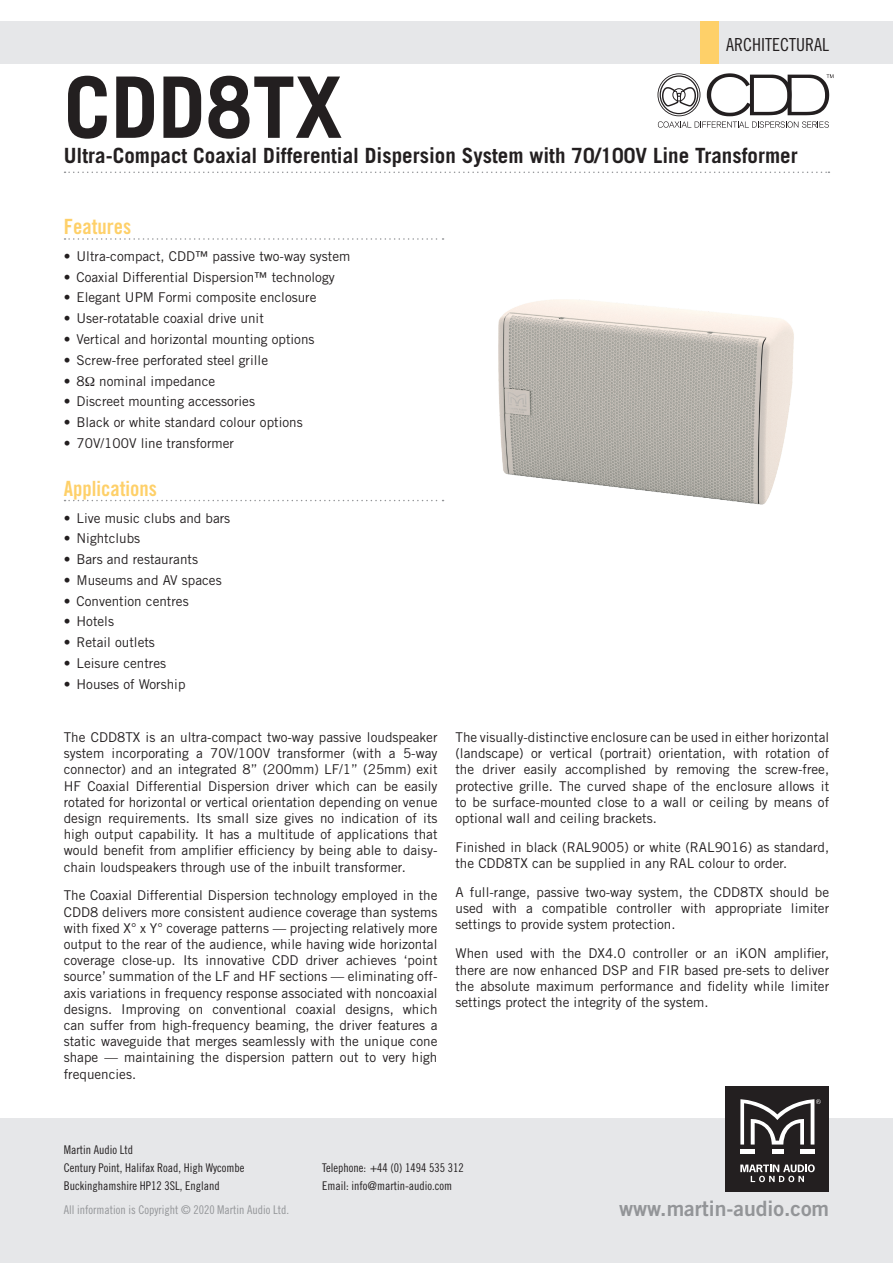
<style>
.page{position:relative;width:893px;height:1263px;background:#fff}
.page>*{position:absolute;margin:0;border:0;box-sizing:border-box;transform-origin:0 0}
.t1{font:700 84.9px "Trade Gothic";color:#231f20}
.t2{font:21.15px "Trade Gothic Bold Two";color:#939598}
.t3{font:700 21px "Trade Gothic";color:#231f20}
.t4{font:21px "Trade Gothic Bold Cond Twenty";color:#fed069}
.t5{font:18px "Trade Gothic Cond Eighteen";color:#231f20}
.t6{font:13.5px/16.2px "Trade Gothic";color:#231f20;text-align:justify}
.t7{font:12px/18px "Trade Gothic Cond Eighteen";color:#231f20}
.t8{font:12px "Trade Gothic Cond Eighteen";color:#939598}
</style>
<div class="page">
<div style="left:0;top:21px;width:893px;height:43px;background:#e6e7e9"></div>
<div style="left:0;top:1118px;width:893px;height:145px;background:#e6e7e9"></div>
<div style="left:725px;top:1086px;width:104px;height:106px;background:#231f20"></div>
<div style="left:740px;top:1149px;width:15px;height:5px;background:#fff"></div>
<div style="left:800px;top:1149px;width:14px;height:5px;background:#fff"></div>
<div style="left:772px;top:1149px;width:11px;height:5px;background:#fff"></div>
<svg style="left:740px;top:1164px;width:75px;height:18px"></svg>
<svg style="left:740px;top:1099px;width:81px;height:46px"></svg>
<div style="left:701px;top:21px;width:18px;height:43px;background:#fed069"></div>
<svg style="left:65px;top:172px;width:764px;height:1px"></svg>
<svg style="left:657px;top:73px;width:176px;height:55px"></svg>
<svg style="left:65px;top:238px;width:379px;height:2px"></svg>
<svg style="left:65px;top:500px;width:379px;height:1px"></svg>
<img style="left:498px;top:299px;width:296px;height:206px">
<h3 class="t5" style="left:726px;top:34px;width:104px">ARCHITECTURAL</h3>
<h1 class="t1" style="left:64px;top:55px;width:280px">CDD8TX</h1>
<h3 class="t3" style="left:64px;top:143px;width:735px">Ultra-Compact Coaxial Differential Dispersion System with 70/100V Line Transformer</h3>
<h3 class="t4" style="left:64px;top:214px;width:69px">Features</h3>
<p class="t6" style="left:64px;top:248px;width:288px">• Ultra-compact, CDD™ passive two-way system</p>
<p class="t6" style="left:64px;top:269px;width:272px">• Coaxial Differential Dispersion™ technology</p>
<p class="t6" style="left:64px;top:289px;width:254px">• Elegant UPM Formi composite enclosure</p>
<p class="t6" style="left:64px;top:310px;width:202px">• User-rotatable coaxial drive unit</p>
<p class="t6" style="left:64px;top:331px;width:252px">• Vertical and horizontal mounting options</p>
<p class="t6" style="left:64px;top:352px;width:206px">• Screw-free perforated steel grille</p>
<p class="t6" style="left:64px;top:372px;width:153px">• 8 nominal impedance</p>
<p class="t6" style="left:64px;top:393px;width:193px">• Discreet mounting accessories</p>
<p class="t6" style="left:64px;top:414px;width:240px">• Black or white standard colour options</p>
<p class="t6" style="left:64px;top:435px;width:172px">• 70V/100V line transformer</p>
<h3 class="t4" style="left:64px;top:475px;width:95px">Applications</h3>
<p class="t6" style="left:64px;top:509px;width:168px">• Live music clubs and bars</p>
<p class="t6" style="left:64px;top:530px;width:78px">• Nightclubs</p>
<p class="t6" style="left:64px;top:551px;width:136px">• Bars and restaurants</p>
<p class="t6" style="left:64px;top:572px;width:159px">• Museums and AV spaces</p>
<p class="t6" style="left:64px;top:592px;width:126px">• Convention centres</p>
<p class="t6" style="left:64px;top:613px;width:52px">• Hotels</p>
<p class="t6" style="left:64px;top:634px;width:93px">• Retail outlets</p>
<p class="t6" style="left:64px;top:655px;width:104px">• Leisure centres</p>
<p class="t6" style="left:64px;top:675px;width:123px">• Houses of Worship</p>
<p class="t6" style="left:64px;top:729px;width:375px">The CDD8TX is an ultra-compact two-way passive loudspeaker system incorporating a 70V/100V transformer (with a 5-way connector) and an integrated 8” (200mm) LF/1” (25mm) exit HF Coaxial Differential Dispersion driver which can be easily rotated for horizontal or vertical orientation depending on venue design requirements. Its small size gives no indication of its high output capability. It has a multitude of applications that would benefit from amplifier efficiency by being able to daisy&shy;chain loudspeakers through use of the inbuilt transformer.</p>
<p class="t6" style="left:64px;top:887px;width:375px">The Coaxial Differential Dispersion technology employed in the CDD8 delivers more consistent audience coverage than systems with fixed X° x Y° coverage patterns — projecting relatively more output to the rear of the audience, while having wide horizontal coverage close-up. Its innovative CDD driver achieves ‘point source’ summation of the LF and HF sections — eliminating off&shy;axis variations in frequency response associated with noncoaxial designs. Improving on conventional coaxial designs, which can suffer from high-frequency beaming, the driver features a static waveguide that merges seamlessly with the unique cone shape — maintaining the dispersion pattern out to very high frequencies.</p>
<p class="t6" style="left:455px;top:729px;width:375px">The visually-distinctive enclosure can be used in either horizontal (landscape) or vertical (portrait) orientation, with rotation of the driver easily accomplished by removing the screw-free, protective grille. The curved shape of the enclosure allows it to be surface-mounted close to a wall or ceiling by means of optional wall and ceiling brackets.</p>
<p class="t6" style="left:455px;top:839px;width:375px">Finished in black (RAL9005) or white (RAL9016) as standard, the CDD8TX can be supplied in any RAL colour to order.</p>
<p class="t6" style="left:455px;top:884px;width:375px">A full-range, passive two-way system, the CDD8TX should be used with a compatible controller with appropriate limiter settings to provide system protection.</p>
<p class="t6" style="left:455px;top:945px;width:375px">When used with the DX4.0 controller or an iKON amplifier, there are now enhanced DSP and FIR based pre-sets to deliver the absolute maximum performance and fidelity while limiter settings protect the integrity of the system.</p>
<p class="t7" style="left:64px;top:1140px;width:182px">Martin Audio Ltd<br>Century Point, Halifax Road, High Wycombe<br>Buckinghamshire HP12 3SL, England</p>
<p class="t8" style="left:64px;top:1202px;width:227px">All information is Copyright © 2020 Martin Audio Ltd.</p>
<p class="t7" style="left:322px;top:1158px;width:143px">Telephone: +44 (0) 1494 535 312<br>Email: info@martin-audio.com</p>
<h2 class="t2" style="left:619px;top:1196px;width:212px">www.martin-audio.com</h2>
</div>
